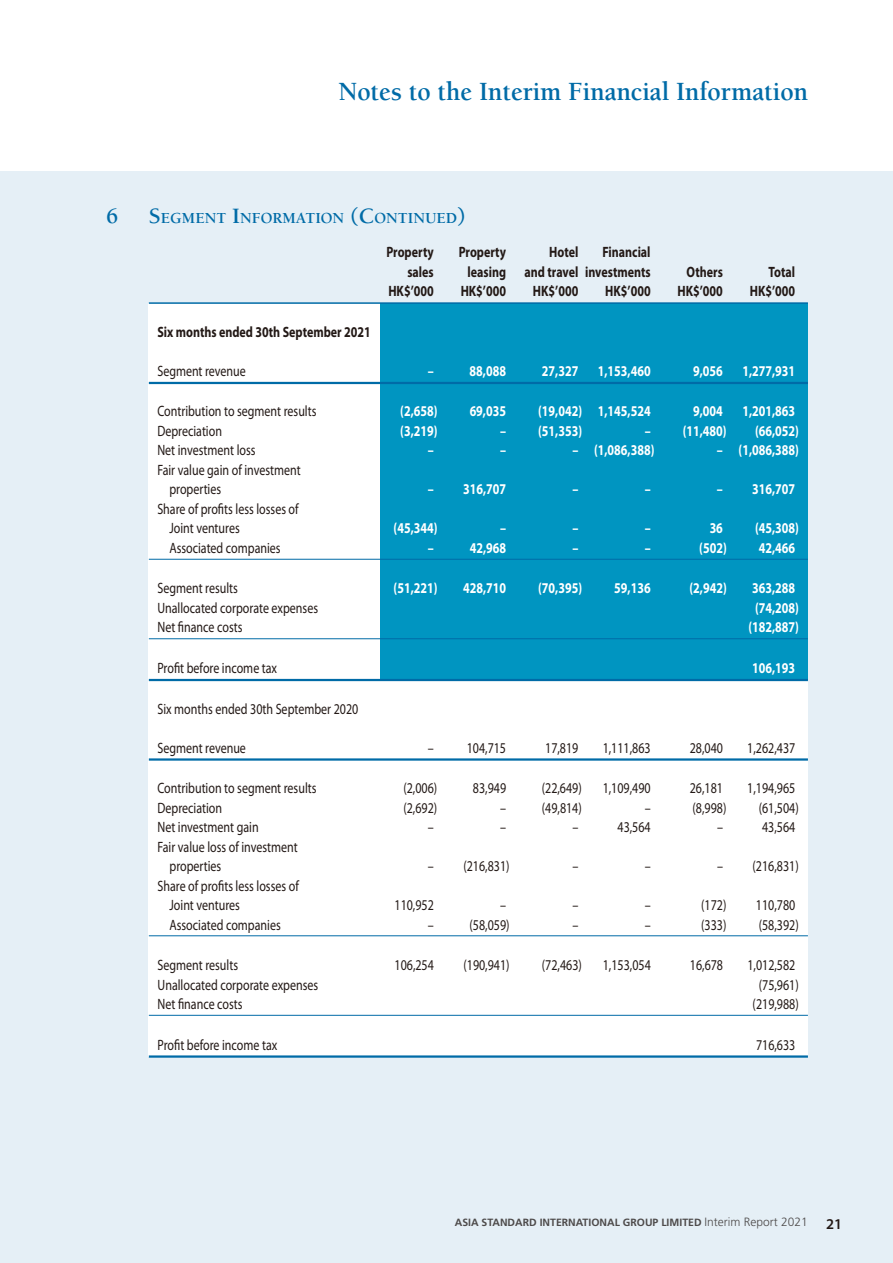
<style>
.page{position:relative;width:893px;height:1263px;background:#fff}
.page>*{position:absolute;margin:0;border:0;box-sizing:border-box;transform-origin:0 0}
.t1{font:700 27px "Berkeley Std";color:#006ba7;scale:.95 1}
.t2{font:700 22.5px "Berkeley Std";color:#006ba7}
.t3{font:700 15.75px "Berkeley Std";color:#006ba7}
.t4{font:15px/19.5px "Myriad Pro";color:#231916;scale:.8 1}
.t5{font:700 15px "Myriad Pro";color:#fff;scale:.8 1}
.t6{font:700 15px "Myriad Pro";color:#231916;scale:.8 1}
.t7{font:700 10.5px "Frutiger LT Std";color:#4d4a4a}
.s1{font-size:22.5px}
.s2{font-weight:300;font-size:12px}
.s3{font-family:"Myriad Pro";font-weight:600;font-size:15px;color:#231916}
</style>
<div class="page">
<div style="left:0;top:171px;width:893px;height:1092px;background:#e5eff6"></div>
<div style="left:149px;top:303px;width:659px;height:754px;background:#fff"></div>
<div style="left:381px;top:303px;width:427px;height:376px;background:#0095c1"></div>
<hr style="left:149px;top:302px;width:659px;height:2px;background:#006ba7">
<hr style="left:149px;top:382px;width:659px;height:2px;background:#006ba7">
<hr style="left:149px;top:559px;width:659px;height:1px;background:#006ba7">
<hr style="left:149px;top:638px;width:659px;height:1px;background:#006ba7">
<hr style="left:149px;top:679px;width:659px;height:2px;background:#006ba7">
<hr style="left:149px;top:758px;width:659px;height:3px;background:#006ba7">
<hr style="left:149px;top:935px;width:659px;height:1px;background:#006ba7">
<hr style="left:149px;top:1015px;width:659px;height:1px;background:#006ba7">
<hr style="left:149px;top:1055px;width:659px;height:3px;background:#006ba7">
<h1 class="t1" style="left:338px;top:77px;width:496px">Notes to the Interim Financial Information</h1>
<h2 class="t2" style="left:106px;top:204px;width:14px">6</h2>
<p class="t3" style="left:149px;top:209px;width:24px"><span class="s1">S</span>EGMENT</p>
<p class="t3" style="left:232px;top:209px;width:20px"><span class="s1">I</span>NFORMATION</p>
<p class="t3" style="left:350px;top:209px;width:36px"><span class="s1">(C</span>ONTINUED</p>
<h2 class="t2" style="left:457px;top:204px;width:10px">)</h2>
<p class="t6" style="left:386px;top:243px;width:61px">Property</p>
<p class="t6" style="left:459px;top:243px;width:61px">Property</p>
<p class="t6" style="left:549px;top:243px;width:38px">Hotel</p>
<p class="t6" style="left:602px;top:243px;width:62px">Financial</p>
<p class="t6" style="left:407px;top:262px;width:34px">sales</p>
<p class="t6" style="left:467px;top:262px;width:230px">leasing and travel investments</p>
<p class="t6" style="left:687px;top:262px;width:47px">Others</p>
<p class="t6" style="left:769px;top:262px;width:35px">Total</p>
<p class="t6" style="left:388px;top:282px;width:58px">HK$’000</p>
<p class="t6" style="left:461px;top:282px;width:58px">HK$’000</p>
<p class="t6" style="left:533px;top:282px;width:58px">HK$’000</p>
<p class="t6" style="left:605px;top:282px;width:58px">HK$’000</p>
<p class="t6" style="left:677px;top:282px;width:58px">HK$’000</p>
<p class="t6" style="left:750px;top:282px;width:58px">HK$’000</p>
<p class="t6" style="left:157px;top:322px;width:268px">Six months ended 30th September 2021</p>
<p class="t4" style="left:157px;top:361px;width:112px">Segment revenue</p>
<p class="t5" style="left:428px;top:361px;width:99px">– 88,088</p>
<p class="t5" style="left:542px;top:361px;width:47px">27,327</p>
<p class="t5" style="left:598px;top:361px;width:68px">1,153,460</p>
<p class="t5" style="left:693px;top:361px;width:39px">9,056</p>
<p class="t5" style="left:742px;top:361px;width:68px">1,277,931</p>
<p class="t4" style="left:157px;top:401px;width:200px">Contribution to segment results</p>
<p class="t5" style="left:400px;top:402px;width:48px">(2,658)</p>
<p class="t5" style="left:470px;top:402px;width:47px">69,035</p>
<p class="t5" style="left:538px;top:402px;width:142px">(19,042) 1,145,524</p>
<p class="t5" style="left:693px;top:402px;width:39px">9,004</p>
<p class="t5" style="left:742px;top:402px;width:68px">1,201,863</p>
<p class="t4" style="left:157px;top:421px;width:82px">Depreciation</p>
<p class="t5" style="left:400px;top:421px;width:48px">(3,219)</p>
<p class="t5" style="left:500px;top:421px;width:104px">– (51,353)</p>
<p class="t5" style="left:645px;top:421px;width:104px">– (11,480)</p>
<p class="t5" style="left:755px;top:421px;width:56px">(66,052)</p>
<p class="t4" style="left:157px;top:440px;width:124px">Net investment loss</p>
<p class="t5" style="left:428px;top:441px;width:9px">–</p>
<p class="t5" style="left:500px;top:441px;width:9px">–</p>
<p class="t5" style="left:572px;top:441px;width:104px">– (1,086,388)</p>
<p class="t5" style="left:717px;top:441px;width:104px">– (1,086,388)</p>
<p class="t4" style="left:169px;top:460px;width:166px;text-indent:-12px">Fair value gain of investment properties</p>
<p class="t5" style="left:428px;top:480px;width:99px">– 316,707</p>
<p class="t5" style="left:572px;top:480px;width:9px">–</p>
<p class="t5" style="left:645px;top:480px;width:9px">–</p>
<p class="t5" style="left:717px;top:480px;width:99px">– 316,707</p>
<p class="t4" style="left:169px;top:499px;width:163px;text-indent:-12px">Share of profits less losses of<br>Joint ventures</p>
<p class="t5" style="left:394px;top:519px;width:56px">(45,344)</p>
<p class="t5" style="left:500px;top:519px;width:9px">–</p>
<p class="t5" style="left:572px;top:519px;width:9px">–</p>
<p class="t5" style="left:645px;top:519px;width:9px">–</p>
<p class="t5" style="left:710px;top:519px;width:18px">36</p>
<p class="t5" style="left:755px;top:519px;width:56px">(45,308)</p>
<p class="t4" style="left:169px;top:538px;width:141px">Associated companies</p>
<p class="t5" style="left:428px;top:538px;width:99px">– 42,968</p>
<p class="t5" style="left:572px;top:538px;width:9px">–</p>
<p class="t5" style="left:645px;top:538px;width:9px">–</p>
<p class="t5" style="left:699px;top:538px;width:36px">(502)</p>
<p class="t5" style="left:759px;top:538px;width:47px">42,466</p>
<p class="t4" style="left:157px;top:578px;width:102px">Segment results</p>
<p class="t5" style="left:394px;top:579px;width:56px">(51,221)</p>
<p class="t5" style="left:463px;top:579px;width:55px">428,710</p>
<p class="t5" style="left:538px;top:579px;width:56px">(70,395)</p>
<p class="t5" style="left:614px;top:579px;width:47px">59,136</p>
<p class="t5" style="left:689px;top:579px;width:48px">(2,942)</p>
<p class="t5" style="left:752px;top:579px;width:55px">363,288</p>
<p class="t4" style="left:157px;top:598px;width:202px">Unallocated corporate expenses</p>
<p class="t5" style="left:755px;top:598px;width:56px">(74,208)</p>
<p class="t4" style="left:157px;top:617px;width:108px">Net finance costs</p>
<p class="t5" style="left:748px;top:618px;width:65px">(182,887)</p>
<p class="t4" style="left:157px;top:658px;width:151px">Profit before income tax</p>
<p class="t5" style="left:752px;top:658px;width:55px">106,193</p>
<p class="t4" style="left:157px;top:698px;width:253px">Six months ended 30th September 2020</p>
<p class="t4" style="left:157px;top:737px;width:112px">Segment revenue</p>
<p class="t4" style="left:428px;top:737px;width:99px">– 104,715</p>
<p class="t4" style="left:545px;top:737px;width:43px">17,819</p>
<p class="t4" style="left:603px;top:737px;width:62px">1,111,863</p>
<p class="t4" style="left:690px;top:737px;width:43px">28,040</p>
<p class="t4" style="left:747px;top:737px;width:62px">1,262,437</p>
<p class="t4" style="left:157px;top:778px;width:200px">Contribution to segment results</p>
<p class="t4" style="left:403px;top:778px;width:44px">(2,006)</p>
<p class="t4" style="left:473px;top:778px;width:43px">83,949</p>
<p class="t4" style="left:542px;top:778px;width:52px">(22,649)</p>
<p class="t4" style="left:603px;top:778px;width:62px">1,109,490</p>
<p class="t4" style="left:690px;top:778px;width:43px">26,181</p>
<p class="t4" style="left:747px;top:778px;width:62px">1,194,965</p>
<p class="t4" style="left:157px;top:797px;width:82px">Depreciation</p>
<p class="t4" style="left:403px;top:797px;width:44px">(2,692)</p>
<p class="t4" style="left:500px;top:797px;width:104px">– (49,814)</p>
<p class="t4" style="left:645px;top:797px;width:9px">–</p>
<p class="t4" style="left:692px;top:797px;width:44px">(8,998)</p>
<p class="t4" style="left:759px;top:797px;width:52px">(61,504)</p>
<p class="t4" style="left:157px;top:817px;width:128px">Net investment gain</p>
<p class="t4" style="left:428px;top:817px;width:9px">–</p>
<p class="t4" style="left:500px;top:817px;width:9px">–</p>
<p class="t4" style="left:572px;top:817px;width:9px">–</p>
<p class="t4" style="left:617px;top:817px;width:43px">43,564</p>
<p class="t4" style="left:717px;top:817px;width:9px">–</p>
<p class="t4" style="left:762px;top:817px;width:43px">43,564</p>
<p class="t4" style="left:170px;top:836px;width:162px;text-indent:-12px">Fair value loss of investment properties</p>
<p class="t4" style="left:428px;top:856px;width:104px">– (216,831)</p>
<p class="t4" style="left:572px;top:856px;width:9px">–</p>
<p class="t4" style="left:645px;top:856px;width:9px">–</p>
<p class="t4" style="left:717px;top:856px;width:104px">– (216,831)</p>
<p class="t4" style="left:170px;top:875px;width:163px;text-indent:-12px">Share of profits less losses of<br>Joint ventures</p>
<p class="t4" style="left:394px;top:895px;width:51px">110,952</p>
<p class="t4" style="left:500px;top:895px;width:9px">–</p>
<p class="t4" style="left:572px;top:895px;width:9px">–</p>
<p class="t4" style="left:645px;top:895px;width:9px">–</p>
<p class="t4" style="left:701px;top:895px;width:33px">(172)</p>
<p class="t4" style="left:756px;top:895px;width:51px">110,780</p>
<p class="t4" style="left:170px;top:914px;width:141px">Associated companies</p>
<p class="t4" style="left:428px;top:914px;width:104px">– (58,059)</p>
<p class="t4" style="left:572px;top:914px;width:9px">–</p>
<p class="t4" style="left:645px;top:914px;width:9px">–</p>
<p class="t4" style="left:701px;top:914px;width:33px">(333)</p>
<p class="t4" style="left:759px;top:914px;width:52px">(58,392)</p>
<p class="t4" style="left:158px;top:955px;width:102px">Segment results</p>
<p class="t4" style="left:395px;top:955px;width:51px">106,254</p>
<p class="t4" style="left:463px;top:955px;width:59px">(190,941)</p>
<p class="t4" style="left:542px;top:955px;width:52px">(72,463)</p>
<p class="t4" style="left:603px;top:955px;width:62px">1,153,054</p>
<p class="t4" style="left:690px;top:955px;width:43px">16,678</p>
<p class="t4" style="left:747px;top:955px;width:62px">1,012,582</p>
<p class="t4" style="left:158px;top:974px;width:202px">Unallocated corporate expenses</p>
<p class="t4" style="left:759px;top:974px;width:52px">(75,961)</p>
<p class="t4" style="left:158px;top:994px;width:108px">Net finance costs</p>
<p class="t4" style="left:753px;top:994px;width:59px">(219,988)</p>
<p class="t4" style="left:158px;top:1034px;width:151px">Profit before income tax</p>
<p class="t4" style="left:756px;top:1034px;width:51px">716,633</p>
<p class="t7" style="left:455px;top:1216px;width:389px">ASIA STANDARD INTERNATIONAL GROUP LIMITED <span class="s2">Interim Report 2021</span> <span class="s3">21</span></p>
</div>
